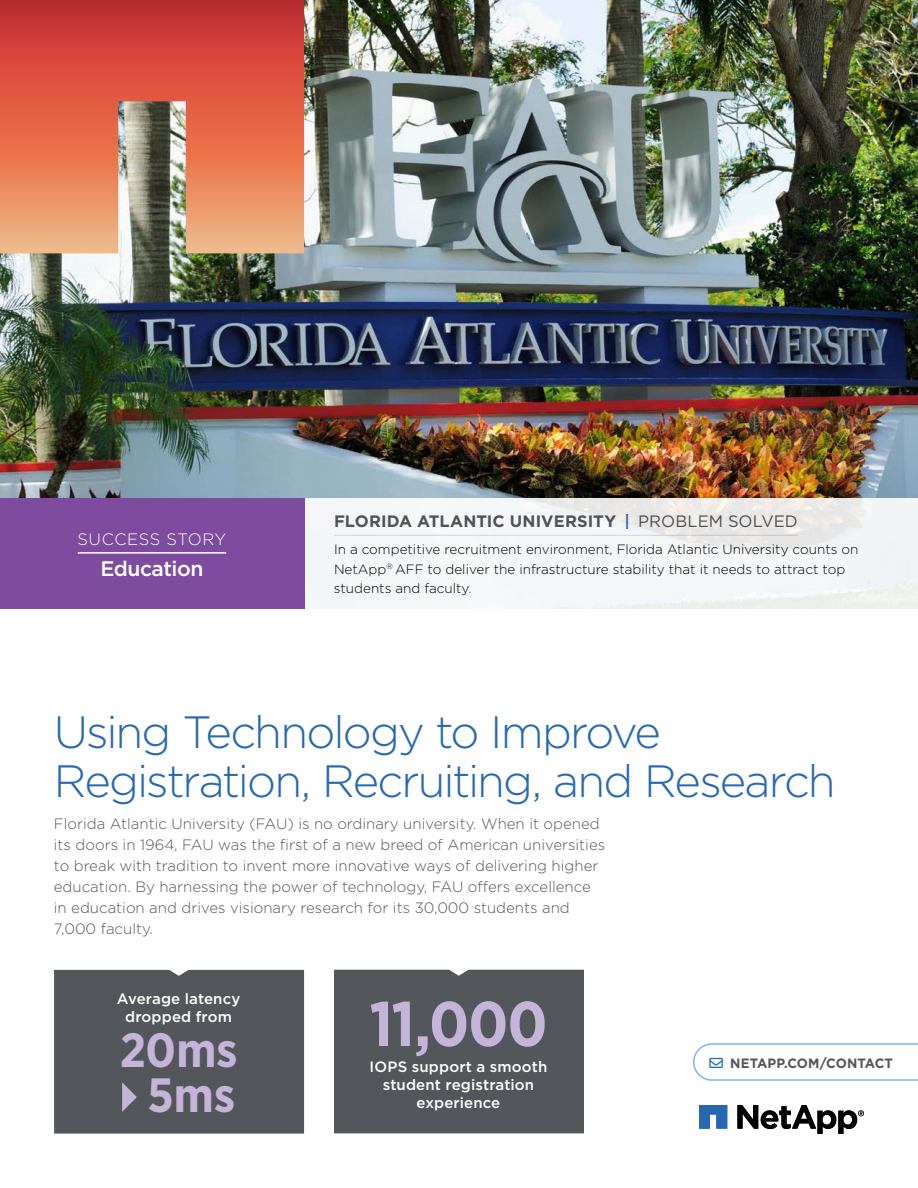
<style>
.page{position:relative;width:918px;height:1188px;background:#fff}
.page>*{position:absolute;margin:0;border:0;box-sizing:border-box;transform-origin:0 0}
.t1{font:700 63px "Gotham Narrow";color:#c4b4d8}
.t2{font:700 48px/45px "Gotham Narrow";color:#c4b4d8;text-align:center}
.t3{font:300 45.3px/49.2px "Gotham HTF";letter-spacing:-.045em;color:#2768b3}
.t4{font:500 21px "Gotham HTF";letter-spacing:-.02em;color:#fff}
.t5{font:700 16.5px "Gotham HTF";letter-spacing:.005em;color:#53565a}
.t6{font:300 16.5px "Gotham HTF";letter-spacing:.03em;color:#fff}
.t7{font:300 15px/21px "Gotham HTF";color:#53565a}
.t8{font:500 15px/18px "Gotham HTF";letter-spacing:.01em;color:#fff;text-align:center}
.t9{font:300 13.5px/19.5px "Gotham HTF";color:#000}
.t10{font:700 13.5px "Gotham HTF";letter-spacing:.01em;color:#53565a}
.s1{font-weight:500;color:#2768b3}
.s2{font-weight:400}
.s3{color:#53565a}
.s4{color:#2768b3}
</style>
<div class="page">
<svg style="left:693px;top:1043px;width:225px;height:38px"></svg>
<img style="left:0;top:0;width:918px;height:498px">
<svg style="left:0;top:0;width:304px;height:253px;background:#d76d53"></svg>
<svg style="left:304px;top:498px;width:614px;height:111px;fill:#f4f7f8"></svg>
<div style="left:54px;top:970px;width:250px;height:164px;background:#53565a"></div>
<div style="left:334px;top:970px;width:250px;height:163px;background:#53565a"></div>
<div style="left:0;top:498px;width:304px;height:111px;background:#7e4c9e"></div>
<hr style="left:78px;top:552px;width:148px;height:2px;background:#fff">
<hr style="left:334px;top:535px;width:464px;height:1px;background:#d9d9d6">
<svg style="left:699px;top:1105px;width:28px;height:24px"></svg>
<svg style="left:737px;top:1105px;width:127px;height:29px"></svg>
<p class="t6" style="left:78px;top:530px;width:150px">SUCCESS STORY</p>
<h3 class="t4" style="left:100px;top:557px;width:105px">Education</h3>
<p class="t5" style="left:334px;top:512px;width:465px">FLORIDA ATLANTIC UNIVERSITY <span class="s1">|</span> <span class="s2">PROBLEM SOLVED</span></p>
<p class="t9" style="left:334px;top:540px;width:526px">In a competitive recruitment environment, Florida Atlantic University counts on<br>NetApp<sup>®</sup> AFF to deliver the infrastructure stability that it needs to attract top students and faculty<span class="s3">.</span></p>
<h3 class="t3" style="left:54px;top:707px;width:783px">Using Technology to Improve<br>Registration, Recruiting, and Research</h3>
<p class="t7" style="left:54px;top:813px;width:553px">Florida Atlantic University (FAU) is no ordinary university. When it opened its doors in 1964, FAU was the first of a new breed of American universities to break with tradition to invent more innovative ways of delivering higher education. By harnessing the power of technology, FAU offers excellence in education and drives visionary research for its 30,000 students and 7,000 faculty.</p>
<p class="t8" style="left:117px;top:989px;width:125px">Average latency dropped from</p>
<h2 class="t2" style="left:120px;top:1027px;width:119px">20ms<br>5ms</h2>
<h1 class="t1" style="left:370px;top:983px;width:180px">11,000</h1>
<p class="t8" style="left:370px;top:1057px;width:179px">IOPS support a smooth student registration experience</p>
<p class="t10" style="left:710px;top:1055px;width:185px"><span class="s4">→</span> NETAPP.COM/CONTACT</p>
</div>
